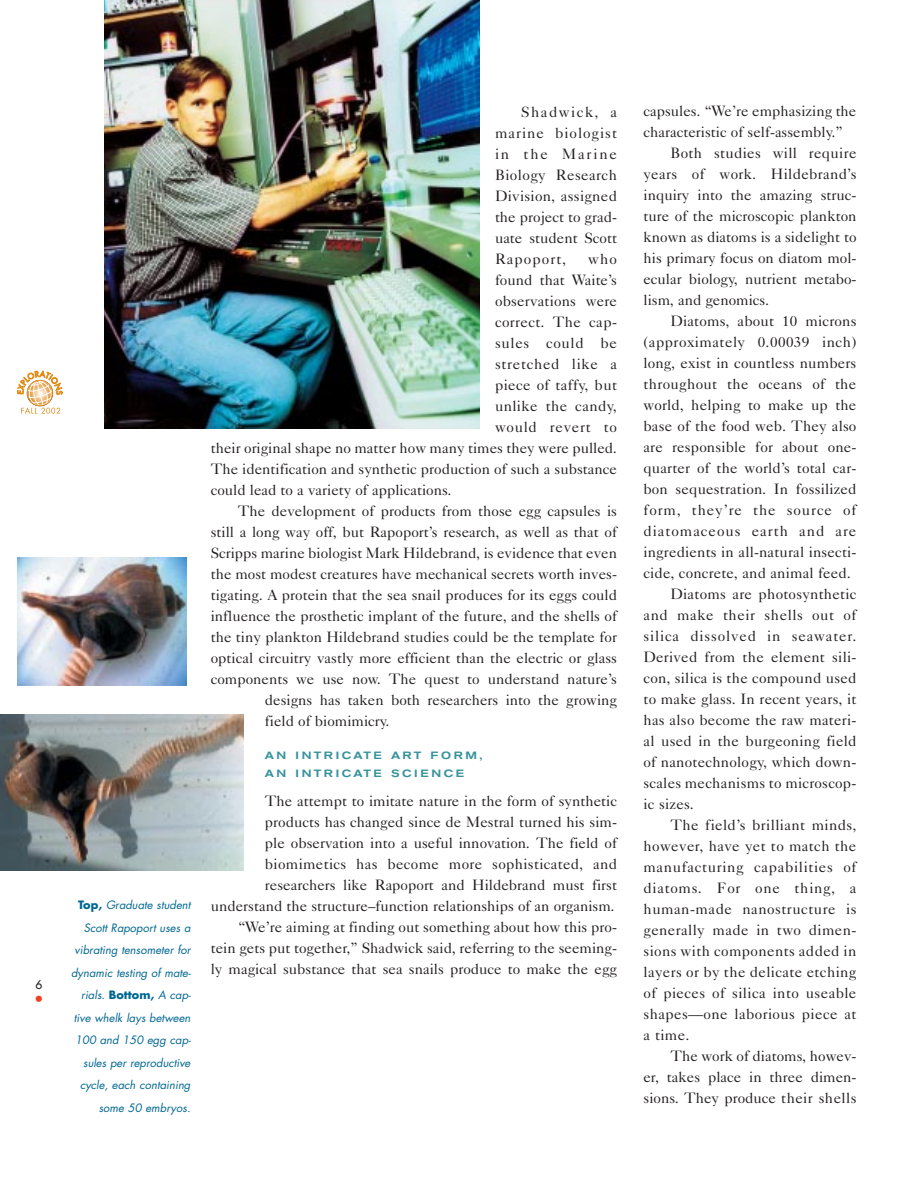
<style>
.page{position:relative;width:918px;height:1188px;background:#fff}
.page>*{position:absolute;margin:0;border:0;box-sizing:border-box;transform-origin:0 0}
.t1{font:16.5px "Futura";color:#ef4023}
.t2{font:15px/21px "Caslon Five Forty";color:#231f20;text-align:justify}
.t3{font:15px "Caslon Five Forty";letter-spacing:.025em;color:#231f20}
.t4{font:15px "Caslon Five Forty";letter-spacing:.045em;color:#231f20}
.t5{font:15px "Caslon Five Forty";letter-spacing:.02em;color:#231f20}
.t6{font:15px "Caslon Five Forty";letter-spacing:.035em;color:#231f20}
.t7{font:15px "Caslon Five Forty";letter-spacing:.03em;color:#231f20}
.t8{font:15px "Caslon Five Forty";letter-spacing:.055em;color:#231f20}
.t9{font:15px "Caslon Five Forty";letter-spacing:.06em;color:#231f20}
.t10{font:15px "Caslon Five Forty";letter-spacing:.065em;color:#231f20}
.t11{font:12px "Futura";color:#231f20}
.t12{font:italic 11.25px/22.5px "Futura";color:#006792;text-align:right}
.t13{font:500 expanded 10.5px/18px "Akzidenz Grotesk BE";letter-spacing:.245em;color:#37939b}
.s1{font-weight:700;font-style:normal}
</style>
<div class="page">
<svg style="left:17px;top:371px;width:45px;height:43px"></svg>
<img style="left:104px;top:0;width:376px;height:429px">
<img style="left:17px;top:557px;width:170px;height:129px">
<img style="left:0;top:714px;width:244px;height:156px">
<p class="t11" style="left:35px;top:978px;width:8px">6</p>
<p class="t1" style="left:34px;top:990px;width:11px">•</p>
<p class="t12" style="left:71px;top:895px;width:121px"><span class="s1">Top,</span> Graduate student<br>Scott Rapoport uses a vibrating tensometer for dynamic testing of mate&shy;rials. <span class="s1">Bottom,</span> A cap&shy;tive whelk lays between<br>100 and 150 egg cap&shy;sules per reproductive cycle, each containing some 50 embryos.</p>
<p class="t2" style="left:495px;top:103px;width:124px;text-indent:26px">Shadwick, a marine biologist in the Marine Biology Research Division, assigned the project to grad&shy;uate student Scott Rapoport,</p>
<p class="t2" style="left:588px;top:250px;width:30px">who</p>
<p class="t2" style="left:495px;top:271px;width:124px">found that Waite’s</p>
<p class="t2" style="left:495px;top:292px;width:124px">observations were</p>
<p class="t3" style="left:495px;top:317px;width:124px">correct. The cap-</p>
<p class="t4" style="left:495px;top:338px;width:124px">sules could be</p>
<p class="t4" style="left:495px;top:359px;width:124px">stretched like a</p>
<p class="t3" style="left:495px;top:380px;width:124px">piece of taffy, but</p>
<p class="t3" style="left:495px;top:401px;width:124px">unlike the candy,</p>
<p class="t4" style="left:495px;top:422px;width:124px">would revert to</p>
<p class="t2" style="left:211px;top:439px;width:408px">their original shape no matter how many times they were pulled.</p>
<p class="t2" style="left:211px;top:460px;width:408px">The identification and synthetic production of such a substance</p>
<p class="t2" style="left:211px;top:481px;width:242px">could lead to a variety of applications.</p>
<p class="t2" style="left:238px;top:502px;width:381px">The development of products from those egg capsules is</p>
<p class="t2" style="left:211px;top:523px;width:408px">still a long way off, but Rapoport’s research, as well as that of</p>
<p class="t2" style="left:211px;top:544px;width:408px">Scripps marine biologist Mark Hildebrand, is evidence that even</p>
<p class="t2" style="left:211px;top:565px;width:408px">the most modest creatures have mechanical secrets worth inves-</p>
<p class="t2" style="left:211px;top:586px;width:408px">tigating. A protein that the sea snail produces for its eggs could</p>
<p class="t2" style="left:211px;top:607px;width:408px">influence the prosthetic implant of the future, and the shells of</p>
<p class="t2" style="left:211px;top:628px;width:408px">the tiny plankton Hildebrand studies could be the template for</p>
<p class="t2" style="left:211px;top:649px;width:408px">optical circuitry vastly more efficient than the electric or glass</p>
<p class="t2" style="left:211px;top:670px;width:408px">components we use now. The quest to understand nature’s</p>
<p class="t2" style="left:265px;top:691px;width:354px">designs has taken both researchers into the growing</p>
<p class="t2" style="left:265px;top:712px;width:126px">field of biomimicry.</p>
<p class="t13" style="left:265px;top:748px;width:219px">AN INTRICATE ART FORM,<br>AN INTRICATE SCIENCE</p>
<p class="t2" style="left:211px;top:792px;width:408px;text-align:right">The attempt to imitate nature in the form of synthetic products has changed since de Mestral turned his sim-<br>ple observation into a useful innovation. The field of biomimetics has become more sophisticated, and researchers like Rapoport and Hildebrand must first understand the structure–function relationships of an organism. “We’re aiming at finding out something about how this pro&shy;tein gets put together,” Shadwick said, referring to the seeming&shy;ly magical substance that sea snails produce to make the egg</p>
<p class="t2" style="left:644px;top:102px;width:214px">capsules. “We’re emphasizing the</p>
<p class="t2" style="left:644px;top:123px;width:201px">characteristic of self-assembly.”</p>
<p class="t5" style="left:670px;top:148px;width:188px">Both studies will require</p>
<p class="t5" style="left:644px;top:169px;width:215px">years of work. Hildebrand’s</p>
<p class="t2" style="left:644px;top:186px;width:215px">inquiry into the amazing struc-</p>
<p class="t2" style="left:644px;top:207px;width:215px">ture of the microscopic plankton</p>
<p class="t2" style="left:644px;top:228px;width:215px">known as diatoms is a sidelight to</p>
<p class="t2" style="left:644px;top:249px;width:215px">his primary focus on diatom mol-</p>
<p class="t2" style="left:644px;top:270px;width:215px">ecular biology, nutrient metabo-</p>
<p class="t2" style="left:644px;top:291px;width:127px">lism, and genomics.</p>
<p class="t2" style="left:670px;top:312px;width:188px">Diatoms, about 10 microns</p>
<p class="t7" style="left:644px;top:337px;width:215px">(approximately 0.00039 inch)</p>
<p class="t2" style="left:644px;top:354px;width:214px">long, exist in countless numbers</p>
<p class="t5" style="left:644px;top:379px;width:214px">throughout the oceans of the</p>
<p class="t2" style="left:644px;top:396px;width:214px">world, helping to make up the</p>
<p class="t2" style="left:644px;top:417px;width:214px">base of the food web. They also</p>
<p class="t2" style="left:644px;top:438px;width:214px">are responsible for about one-</p>
<p class="t2" style="left:644px;top:459px;width:215px">quarter of the world’s total car-</p>
<p class="t2" style="left:644px;top:480px;width:215px">bon sequestration. In fossilized</p>
<p class="t9" style="left:644px;top:505px;width:214px">form, they’re the source of</p>
<p class="t10" style="left:644px;top:526px;width:214px">diatomaceous earth and are</p>
<p class="t2" style="left:644px;top:543px;width:215px">ingredients in all-natural insecti-</p>
<p class="t2" style="left:644px;top:564px;width:209px">cide, concrete, and animal feed.</p>
<p class="t2" style="left:670px;top:585px;width:188px">Diatoms are photosynthetic</p>
<p class="t6" style="left:644px;top:610px;width:215px">and make their shells out of</p>
<p class="t8" style="left:644px;top:631px;width:215px">silica dissolved in seawater.</p>
<p class="t2" style="left:644px;top:648px;width:215px">Derived from the element sili-</p>
<p class="t2" style="left:644px;top:669px;width:214px">con, silica is the compound used</p>
<p class="t2" style="left:644px;top:690px;width:214px">to make glass. In recent years, it</p>
<p class="t2" style="left:644px;top:711px;width:215px">has also become the raw materi-</p>
<p class="t2" style="left:644px;top:732px;width:214px">al used in the burgeoning field</p>
<p class="t2" style="left:644px;top:753px;width:214px">of nanotechnology, which down-</p>
<p class="t2" style="left:644px;top:774px;width:215px">scales mechanisms to microscop-</p>
<p class="t2" style="left:644px;top:795px;width:52px">ic sizes.</p>
<p class="t3" style="left:670px;top:820px;width:188px">The field’s brilliant minds,</p>
<p class="t3" style="left:644px;top:841px;width:214px">however, have yet to match the</p>
<p class="t4" style="left:644px;top:862px;width:214px">manufacturing capabilities of</p>
<p class="t4" style="left:644px;top:883px;width:214px">diatoms. For one thing, a</p>
<p class="t6" style="left:644px;top:904px;width:215px">human-made nanostructure is</p>
<p class="t3" style="left:644px;top:925px;width:215px">generally made in two dimen-</p>
<p class="t3" style="left:644px;top:946px;width:215px">sions with components added in</p>
<p class="t3" style="left:644px;top:967px;width:214px">layers or by the delicate etching</p>
<p class="t3" style="left:644px;top:988px;width:214px">of pieces of silica into useable</p>
<p class="t3" style="left:644px;top:1009px;width:214px">shapes—one laborious piece at</p>
<p class="t2" style="left:644px;top:1026px;width:47px">a time.</p>
<p class="t2" style="left:670px;top:1047px;width:187px">The work of diatoms, howev-</p>
<p class="t2" style="left:644px;top:1068px;width:215px">er, takes place in three dimen-</p>
<p class="t2" style="left:644px;top:1089px;width:215px">sions. They produce their shells</p>
</div>
